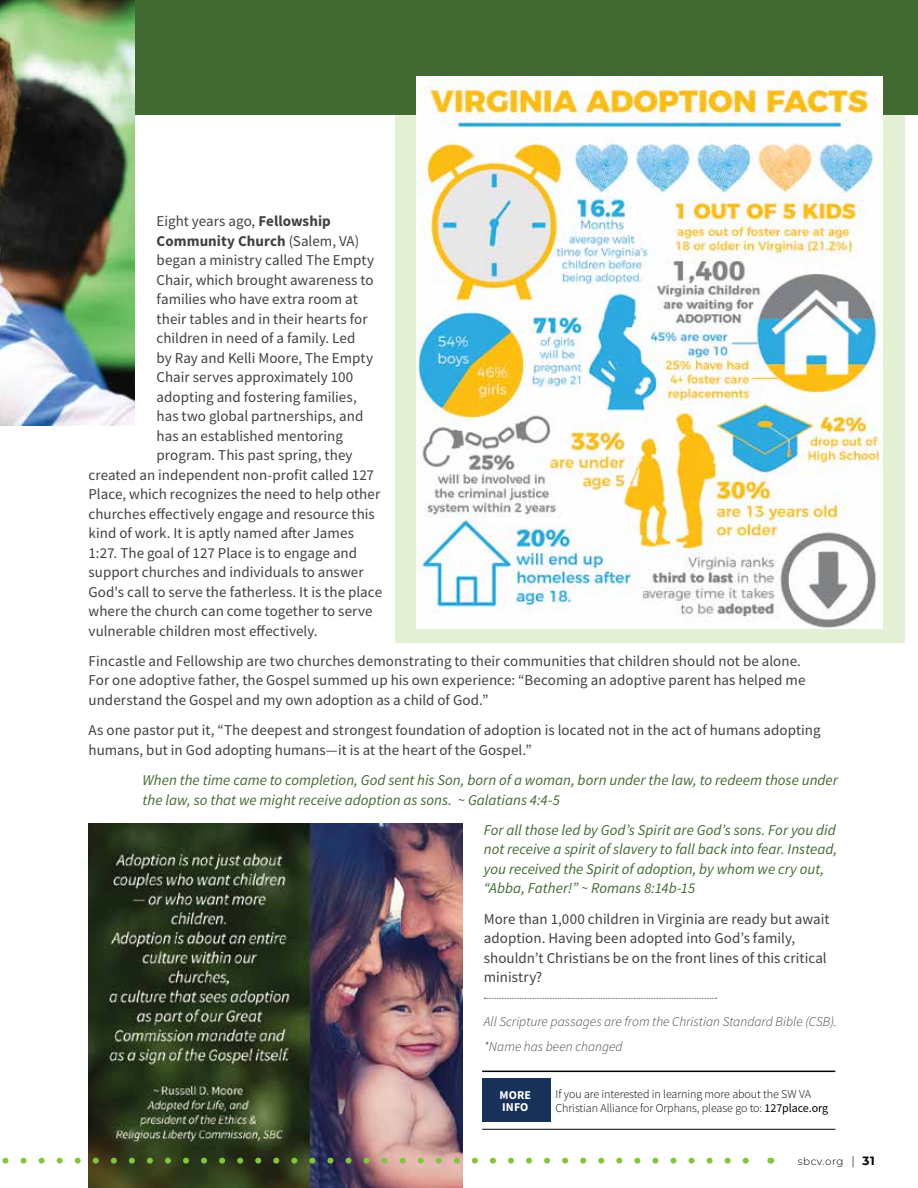
<style>
.page{position:relative;width:918px;height:1188px;background:#fff}
.page>*{position:absolute;margin:0;border:0;box-sizing:border-box;transform-origin:0 0}
.t1{font:15px/19.5px "Source Sans Pro";letter-spacing:.005em;color:#414042}
.t2{font:italic 15px/19.5px "Source Sans Pro";color:#426932}
.t3{font:700 15px "Source Sans Pro";letter-spacing:.005em;color:#414042}
.t4{font:italic 300 13.5px/24.9px "Source Sans Pro";letter-spacing:.005em;color:#414042}
.t5{font:300 12px/14.4px "Source Sans Pro";letter-spacing:-.005em;color:#000}
.t6{font:700 12px/12px "Source Sans Pro";letter-spacing:.01em;color:#fff}
.t7{font:300 10.5px "Montserrat";letter-spacing:.05em;color:#000}
.s1{font-weight:700}
.s2{font-weight:400}
.s3{font-size:12px}
.s4{font-weight:700;font-size:12px}
</style>
<div class="page">
<div style="left:395px;top:0;width:509px;height:643px;background:#e4f0d4"></div>
<div style="left:35px;top:0;width:883px;height:115px;background:#426932"></div>
<img style="left:0;top:0;width:135px;height:425px">
<svg style="left:484px;top:998px;width:233px;height:1px"></svg>
<img style="left:417px;top:77px;width:465px;height:551px">
<img style="left:89px;top:824px;width:373px;height:364px">
<hr style="left:482px;top:1071px;width:353px;height:1px;background:#000">
<div style="left:482px;top:1078px;width:68px;height:44px;background:#183159"></div>
<hr style="left:482px;top:1129px;width:353px;height:1px;background:#000">
<svg style="left:2px;top:1158px;width:747px;height:6px"></svg>
<p class="t1" style="left:157px;top:211px;width:176px">Eight years ago, <span class="s1">Fellowship</span></p>
<p class="t3" style="left:157px;top:231px;width:204px">Community Church <span class="s2">(Salem, VA)</span></p>
<p class="t1" style="left:157px;top:250px;width:219px">began a ministry called The Empty</p>
<p class="t1" style="left:157px;top:270px;width:219px">Chair, which brought awareness to</p>
<p class="t1" style="left:157px;top:289px;width:203px">families who have extra room at</p>
<p class="t1" style="left:157px;top:309px;width:213px">their tables and in their hearts for</p>
<p class="t1" style="left:157px;top:328px;width:200px">children in need of a family. Led</p>
<p class="t1" style="left:157px;top:348px;width:218px">by Ray and Kelli Moore, The Empty</p>
<p class="t1" style="left:157px;top:367px;width:198px">Chair serves approximately 100</p>
<p class="t1" style="left:157px;top:387px;width:202px">adopting and fostering families,</p>
<p class="t1" style="left:157px;top:406px;width:208px">has two global partnerships, and</p>
<p class="t1" style="left:157px;top:426px;width:188px">has an established mentoring</p>
<p class="t1" style="left:157px;top:445px;width:197px">program. This past spring, they</p>
<p class="t1" style="left:89px;top:465px;width:287px">created an independent non-profit called 127</p>
<p class="t1" style="left:89px;top:484px;width:293px">Place, which recognizes the need to help other</p>
<p class="t1" style="left:89px;top:504px;width:288px">churches effectively engage and resource this</p>
<p class="t1" style="left:89px;top:523px;width:267px">kind of work. It is aptly named after James</p>
<p class="t1" style="left:89px;top:543px;width:270px">1:27. The goal of 127 Place is to engage and</p>
<p class="t1" style="left:89px;top:562px;width:277px">support churches and individuals to answer</p>
<p class="t1" style="left:89px;top:582px;width:295px">God's call to serve the fatherless. It is the place</p>
<p class="t1" style="left:89px;top:601px;width:286px">where the church can come together to serve</p>
<p class="t1" style="left:89px;top:621px;width:231px">vulnerable children most effectively.</p>
<p class="t1" style="left:89px;top:651px;width:718px">Fincastle and Fellowship are two churches demonstrating to their communities that children should not be alone.<br>For one adoptive father, the Gospel summed up his own experience: “Becoming an adoptive parent has helped me understand the Gospel and my own adoption as a child of God.”</p>
<p class="t1" style="left:89px;top:720px;width:734px">As one pastor put it, “The deepest and strongest foundation of adoption is located not in the act of humans adopting humans, but in God adopting humans—it is at the heart of the Gospel.”</p>
<p class="t2" style="left:143px;top:770px;width:697px">When the time came to completion, God sent his Son, born of a woman, born under the law, to redeem those under the law, so that we might receive adoption as sons. ~ Galatians 4:4-5</p>
<p class="t2" style="left:484px;top:820px;width:355px">For all those led by God’s Spirit are God’s sons. For you did not receive a spirit of slavery to fall back into fear. Instead, you received the Spirit of adoption, by whom we cry out, “Abba, Father!” ~ Romans 8:14b-15</p>
<p class="t1" style="left:484px;top:909px;width:347px">More than 1,000 children in Virginia are ready but await adoption. Having been adopted into God’s family, shouldn’t Christians be on the front lines of this critical ministry?</p>
<p class="t4" style="left:484px;top:1009px;width:354px">All Scripture passages are from the Christian Standard Bible (CSB). *Name has been changed</p>
<p class="t6" style="left:500px;top:1089px;width:33px">MORE<br>INFO</p>
<p class="t5" style="left:556px;top:1086px;width:274px">If you are interested in learning more about the SW VA<br>Christian Alliance for Orphans, please go to: <span class="s2">127place.org</span></p>
<p class="t7" style="left:798px;top:1154px;width:79px">sbcv.org <span class="s3">|</span> <span class="s4">31</span></p>
</div>
